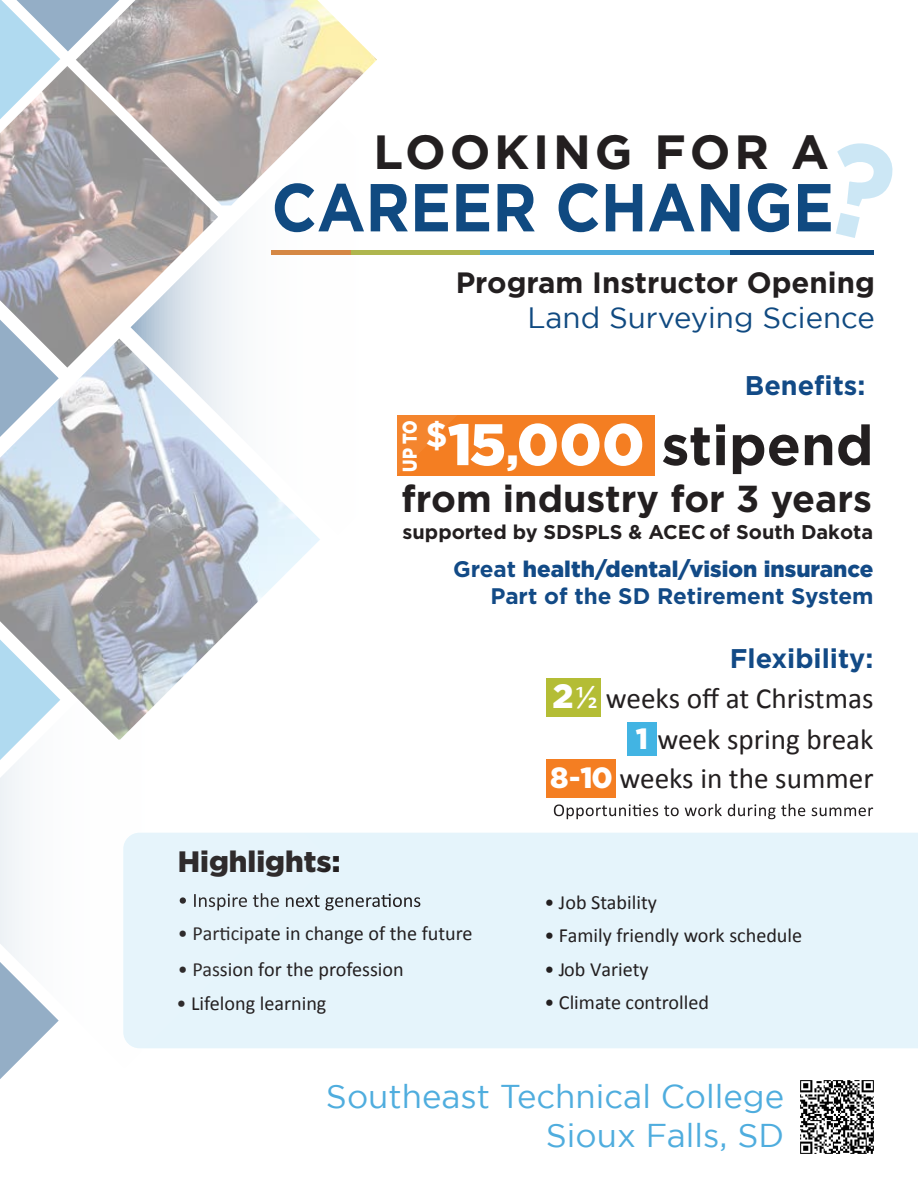
<style>
.page{position:relative;width:918px;height:1188px;background:#fff}
.page>*{position:absolute;margin:0;border:0;box-sizing:border-box;transform-origin:0 0}
.t1{font:700 67.65px "Gotham";color:#104a81;scale:.91 1}
.t2{font:700 55.95px "Gotham";color:#231f20}
.t3{font:700 48px "Gotham";letter-spacing:.08em;color:#231f20}
.t4{font:700 37.5px "Gotham";color:#231f20}
.t5{font:32.85px/39.5px "Gotham";color:#4fadde;text-align:right}
.t6{font:700 29.4px "Gotham";color:#231f20}
.t7{font:29.4px "Gotham";color:#104a81}
.t8{font:900 29.4px "Gotham";color:#231f20}
.t9{font:29.25px/41.1px "Calibri";color:#231f20;text-align:right}
.t10{font:700 27px "Gotham";color:#124a86}
.t11{font:700 22.5px/27px "Gotham";color:#124a86;text-align:right}
.t12{font:20.1px "Calibri";color:#231f20}
.t13{font:900 19.95px "Gotham";color:#fff;scale:.82 1}
.t14{font:700 19.8px "Gotham";color:#231f20}
.s1{font-weight:900;font-size:58.5px;color:#fff}
.s2{font-weight:900;font-size:43.5px;color:#fff}
.s3{font-weight:900}
.s4{font-family:"Gotham";font-weight:900;font-size:33.75px;color:#fff}
.s5{font-size:33.75px;color:#fff}
.s6{font-family:"Gotham";font-weight:900;color:#fff}
.s7{font-family:"Gotham";font-weight:700;color:#fff}
</style>
<div class="page">
<div style="left:397px;top:415px;width:258px;height:61px;background:#f47e22"></div>
<div style="left:547px;top:679px;width:54px;height:38px;background:#b4bd35"></div>
<div style="left:627px;top:722px;width:30px;height:34px;background:#42b4e3"></div>
<div style="left:547px;top:759px;width:69px;height:38px;background:#f47e22"></div>
<div style="left:332px;top:833px;width:586px;height:215px;background:#e5f4fb"></div>
<svg style="left:554px;top:804px;width:319px;height:15px"></svg>
<svg style="left:332px;top:893px;width:88px;height:17px"></svg>
<svg style="left:218px;top:224px;width:327px;height:250px"></svg>
<svg style="left:0;top:833px;width:332px;height:215px"></svg>
<svg style="left:0;top:740px;width:60px;height:111px"></svg>
<img style="left:0;top:210px;width:218px;height:129px">
<svg style="left:0;top:227px;width:59px;height:112px;background:#a9a9b3"></svg>
<svg style="left:0;top:870px;width:59px;height:209px"></svg>
<img style="left:219px;top:0;width:158px;height:206px">
<img style="left:0;top:339px;width:320px;height:401px">
<svg style="left:0;top:0;width:219px;height:210px;background:#afafb2"></svg>
<hr style="left:271px;top:250px;width:81px;height:4px;background:#d58845">
<hr style="left:352px;top:250px;width:128px;height:4px;background:#afb64e">
<hr style="left:480px;top:250px;width:252px;height:4px;background:#50adde">
<hr style="left:730px;top:250px;width:144px;height:4px;background:#0f4a81">
<img style="left:800px;top:1080px;width:74px;height:74px">
<h3 class="t3" style="left:373px;top:124px;width:457px">LOOKING FOR A</h3>
<h1 class="t1" style="left:272px;top:168px;width:620px">CAREER CHANGE</h1>
<h3 class="t6" style="left:456px;top:266px;width:421px">Program Instructor Opening</h3>
<h3 class="t7" style="left:527px;top:302px;width:349px">Land Surveying Science</h3>
<h3 class="t10" style="left:745px;top:370px;width:122px">Benefits:</h3>
<h2 class="t2" style="left:425px;top:413px;width:450px"><sup>$</sup><span class="s1">15</span><span class="s2">,</span><span class="s1">000</span> stipend</h2>
<h3 class="t4" style="left:402px;top:477px;width:472px">from industry for 3 years</h3>
<p class="t14" style="left:403px;top:520px;width:472px">supported by SDSPLS &amp; ACEC of South Dakota</p>
<p class="t11" style="left:453px;top:555px;width:422px">Great <span class="s3">health/dental/vision insurance<br></span>Part of the SD Retirement System</p>
<p class="t13" style="left:398px;top:472px;width:65px;rotate:-90deg">UP TO</p>
<h3 class="t8" style="left:178px;top:844px;width:164px">Highlights:</h3>
<h3 class="t10" style="left:730px;top:643px;width:145px">Flexibility:</h3>
<h3 class="t9" style="left:553px;top:677px;width:322px"><span class="s4">2</span><span class="s5">½</span> weeks off at Christmas<br><span class="s6">1</span> week spring break</h3>
<h3 class="t9" style="left:550px;top:757px;width:325px"><span class="s6">8</span><span class="s7">-</span><span class="s6">10</span> weeks in the summer</h3>
<p class="t12" style="left:544px;top:888px;width:114px">• Job Stability</p>
<p class="t12" style="left:178px;top:919px;width:296px">• Participate in change of the future</p>
<p class="t12" style="left:178px;top:955px;width:227px">• Passion for the profession</p>
<p class="t12" style="left:544px;top:955px;width:106px">• Job Variety</p>
<p class="t12" style="left:544px;top:921px;width:259px">• Family friendly work schedule</p>
<p class="t12" style="left:177px;top:989px;width:151px">• Lifelong learning</p>
<p class="t12" style="left:544px;top:988px;width:166px">• Climate controlled</p>
<h3 class="t5" style="left:326px;top:1076px;width:460px">Southeast Technical College<br>Sioux Falls, SD</h3>
</div>
